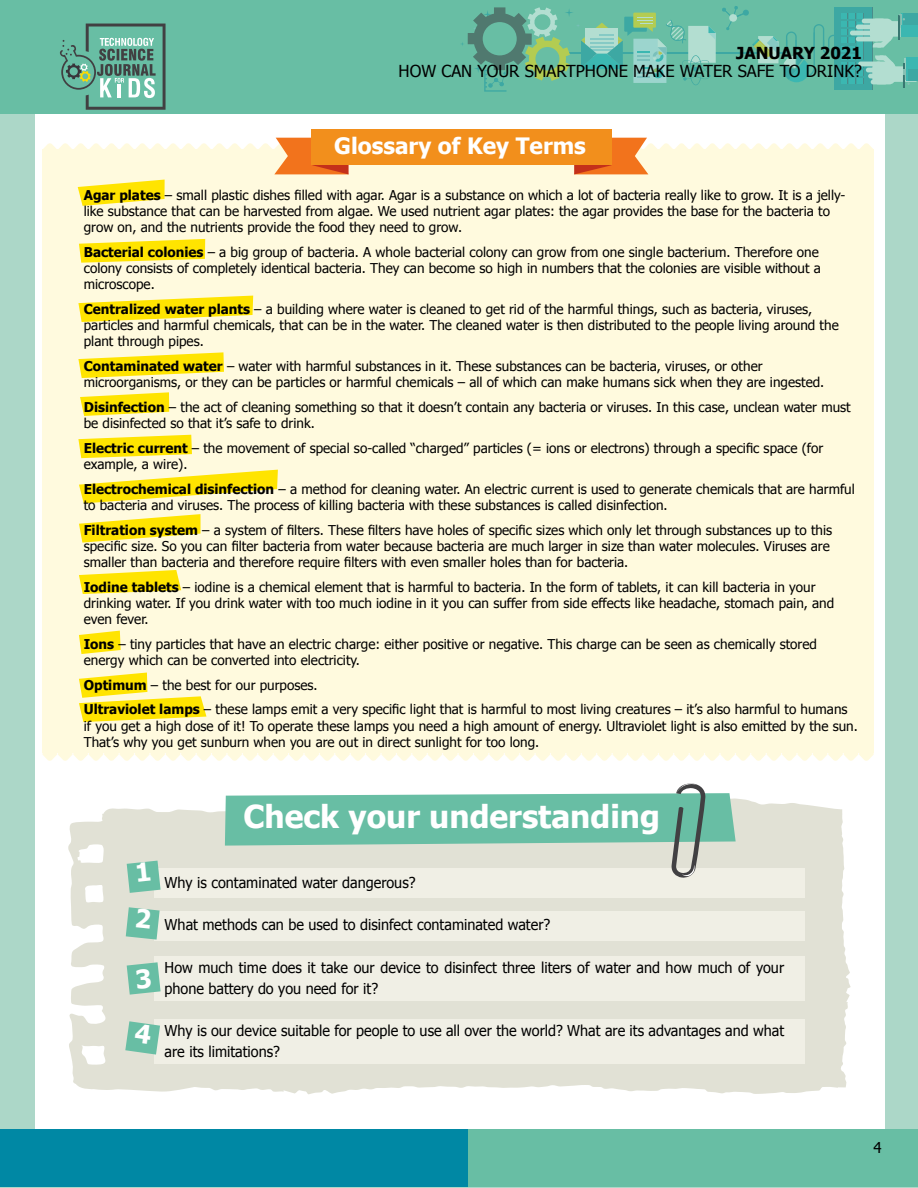
<style>
.page{position:relative;width:918px;height:1188px;background:#acd7c8}
.page>*{position:absolute;margin:0;border:0;box-sizing:border-box;transform-origin:0 0}
.t1{font:700 31.5px "Tahoma";color:#fff}
.t2{font:700 22.5px "Tahoma";color:#fff}
.t3{font:16.5px "Tahoma";color:#000}
.t4{font:700 16.5px "Tahoma";color:#000}
.t5{font:15px/21px "Tahoma";color:#000;scale:.96 1}
.t6{font:15px "Tahoma";color:#000}
.t7{font:13.5px/16.2px "Tahoma";color:#000}
.s1{font-weight:700}
</style>
<div class="page">
<div style="left:35px;top:1px;width:849px;height:1140px;background:#fff"></div>
<div style="left:451px;top:1129px;width:467px;height:58px;background:#68bea4"></div>
<div style="left:0;top:1129px;width:468px;height:58px;background:#0088a4"></div>
<div style="left:0;top:0;width:918px;height:113px;background:#68bea4"></div>
<svg style="left:68px;top:798px;width:783px;height:297px;background:#e5e5da"></svg>
<div style="left:154px;top:869px;width:650px;height:29px;background:#f0efe5"></div>
<div style="left:154px;top:912px;width:650px;height:29px;background:#f0efe5"></div>
<div style="left:154px;top:956px;width:650px;height:45px;background:#f0efe5"></div>
<div style="left:154px;top:1019px;width:650px;height:45px;background:#f0efe5"></div>
<svg style="left:225px;top:783px;width:511px;height:95px"></svg>
<svg style="left:42px;top:753px;width:832px;height:8px"></svg>
<div style="left:42px;top:149px;width:832px;height:604px;background:#fffade"></div>
<svg style="left:43px;top:138px;width:830px;height:36px"></svg>
<div style="left:312px;top:129px;width:300px;height:36px;background:#f28f1c"></div>
<svg style="left:79px;top:239px;width:126px;height:24px"></svg>
<svg style="left:78px;top:296px;width:175px;height:26px"></svg>
<svg style="left:79px;top:631px;width:42px;height:23px"></svg>
<svg style="left:78px;top:435px;width:114px;height:23px;background:#ffe727"></svg>
<svg style="left:78px;top:352px;width:146px;height:26px"></svg>
<svg style="left:78px;top:180px;width:87px;height:26px"></svg>
<svg style="left:80px;top:392px;width:89px;height:24px"></svg>
<svg style="left:79px;top:470px;width:199px;height:33px"></svg>
<svg style="left:79px;top:514px;width:122px;height:29px"></svg>
<svg style="left:79px;top:570px;width:102px;height:24px"></svg>
<svg style="left:79px;top:673px;width:127px;height:49px"></svg>
<hr style="left:560px;top:52px;width:224px;height:1px;background:#1293a3">
<svg style="left:834px;top:7px;width:38px;height:83px"></svg>
<hr style="left:866px;top:68px;width:23px;height:4px;background:#b3ded1;border-radius:2px">
<div style="left:872px;top:62px;width:24px;height:22px;background:#b3ded1;border-radius:6px"></div>
<hr style="left:871px;top:80px;width:16px;height:4px;background:#b3ded1;border-radius:2px">
<svg style="left:868px;top:74px;width:23px;height:4px"></svg>
<hr style="left:858px;top:62px;width:23px;height:4px;background:#b3ded1;border-radius:2px">
<div style="left:870px;top:19px;width:23px;height:22px;background:#b3ded1;border-radius:6px"></div>
<hr style="left:862px;top:19px;width:23px;height:4px;background:#b3ded1;border-radius:2px">
<hr style="left:856px;top:25px;width:23px;height:4px;background:#b3ded1;border-radius:2px">
<hr style="left:856px;top:37px;width:23px;height:4px;background:#b3ded1;border-radius:2px">
<hr style="left:850px;top:31px;width:23px;height:4px;background:#b3ded1;border-radius:2px">
<div style="left:906px;top:57px;width:12px;height:24px;background:#3bb7b1"></div>
<div style="left:908px;top:69px;width:10px;height:12px;background:#3da8a3"></div>
<svg style="left:875px;top:55px;width:42px;height:32px"></svg>
<div style="left:902px;top:13px;width:16px;height:23px;background:#3bb7b1"></div>
<div style="left:903px;top:13px;width:15px;height:12px;background:#3da8a3"></div>
<svg style="left:873px;top:14px;width:36px;height:34px"></svg>
<svg style="left:722px;top:6px;width:142px;height:78px"></svg>
<svg style="left:461px;top:7px;width:255px;height:85px"></svg>
<svg style="left:60px;top:24px;width:106px;height:86px"></svg>
<svg style="left:127px;top:861px;width:34px;height:32px"></svg>
<svg style="left:126px;top:907px;width:34px;height:33px"></svg>
<svg style="left:125px;top:1021px;width:35px;height:34px"></svg>
<svg style="left:127px;top:962px;width:34px;height:33px"></svg>
<p class="t4" style="left:736px;top:42px;width:127px">January 2021</p>
<p class="t3" style="left:399px;top:60px;width:465px">HOW CAN YOUR SMARTPHONE MAKE WATER SAFE TO DRINK?</p>
<h2 class="t2" style="left:334px;top:131px;width:253px">Glossary of Key Terms</h2>
<p class="t7" style="left:84px;top:186px;width:763px"><span class="s1">Agar plates</span> – small plastic dishes filled with agar. Agar is a substance on which a lot of bacteria really like to grow. It is a jelly&shy;like substance that can be harvested from algae. We used nutrient agar plates: the agar provides the base for the bacteria to grow on, and the nutrients provide the food they need to grow.</p>
<p class="t7" style="left:84px;top:243px;width:739px"><span class="s1">Bacterial colonies</span> – a big group of bacteria. A whole bacterial colony can grow from one single bacterium. Therefore one colony consists of completely identical bacteria. They can become so high in numbers that the colonies are visible without a microscope.</p>
<p class="t7" style="left:84px;top:300px;width:756px"><span class="s1">Centralized water plants</span> – a building where water is cleaned to get rid of the harmful things, such as bacteria, viruses, particles and harmful chemicals, that can be in the water. The cleaned water is then distributed to the people living around the plant through pipes.</p>
<p class="t7" style="left:84px;top:357px;width:742px"><span class="s1">Contaminated water</span> – water with harmful substances in it. These substances can be bacteria, viruses, or other microorganisms, or they can be particles or harmful chemicals – all of which can make humans sick when they are ingested.</p>
<p class="t7" style="left:84px;top:398px;width:768px"><span class="s1">Disinfection</span> – the act of cleaning something so that it doesn’t contain any bacteria or viruses. In this case, unclean water must be disinfected so that it’s safe to drink.</p>
<p class="t7" style="left:84px;top:439px;width:741px"><span class="s1">Electric current</span> – the movement of special so-called “charged” particles (= ions or electrons) through a specific space (for example, a wire).</p>
<p class="t7" style="left:84px;top:480px;width:773px"><span class="s1">Electrochemical disinfection</span> – a method for cleaning water. An electric current is used to generate chemicals that are harmful to bacteria and viruses. The process of killing bacteria with these substances is called disinfection.</p>
<p class="t7" style="left:84px;top:521px;width:750px"><span class="s1">Filtration system</span> – a system of filters. These filters have holes of specific sizes which only let through substances up to this specific size. So you can filter bacteria from water because bacteria are much larger in size than water molecules. Viruses are smaller than bacteria and therefore require filters with even smaller holes than for bacteria.</p>
<p class="t7" style="left:84px;top:578px;width:752px"><span class="s1">Iodine tablets</span> – iodine is a chemical element that is harmful to bacteria. In the form of tablets, it can kill bacteria in your drinking water. If you drink water with too much iodine in it you can suffer from side effects like headache, stomach pain, and even fever.</p>
<p class="t7" style="left:84px;top:635px;width:735px"><span class="s1">Ions</span> – tiny particles that have an electric charge: either positive or negative. This charge can be seen as chemically stored energy which can be converted into electricity.</p>
<p class="t7" style="left:84px;top:672px;width:765px;line-height:24.8px"><span class="s1">Optimum</span> – the best for our purposes.<br><span class="s1">Ultraviolet lamps</span> – these lamps emit a very specific light that is harmful to most living creatures – it’s also harmful to humans</p>
<p class="t7" style="left:84px;top:717px;width:776px">if you get a high dose of it! To operate these lamps you need a high amount of energy. Ultraviolet light is also emitted by the sun.<br>That’s why you get sunburn when you are out in direct sunlight for too long.</p>
<h1 class="t1" style="left:244px;top:795px;width:418px">Check your understanding</h1>
<p class="t5" style="left:165px;top:872px;width:263px">Why is contaminated water dangerous?</p>
<p class="t5" style="left:165px;top:914px;width:403px">What methods can be used to disinfect contaminated water?</p>
<p class="t5" style="left:165px;top:956px;width:647px">How much time does it take our device to disinfect three liters of water and how much of your phone battery do you need for it?</p>
<p class="t5" style="left:165px;top:1019px;width:647px">Why is our device suitable for people to use all over the world? What are its advantages and what are its limitations?</p>
<p class="t6" style="left:874px;top:1137px;width:10px">4</p>
</div>
